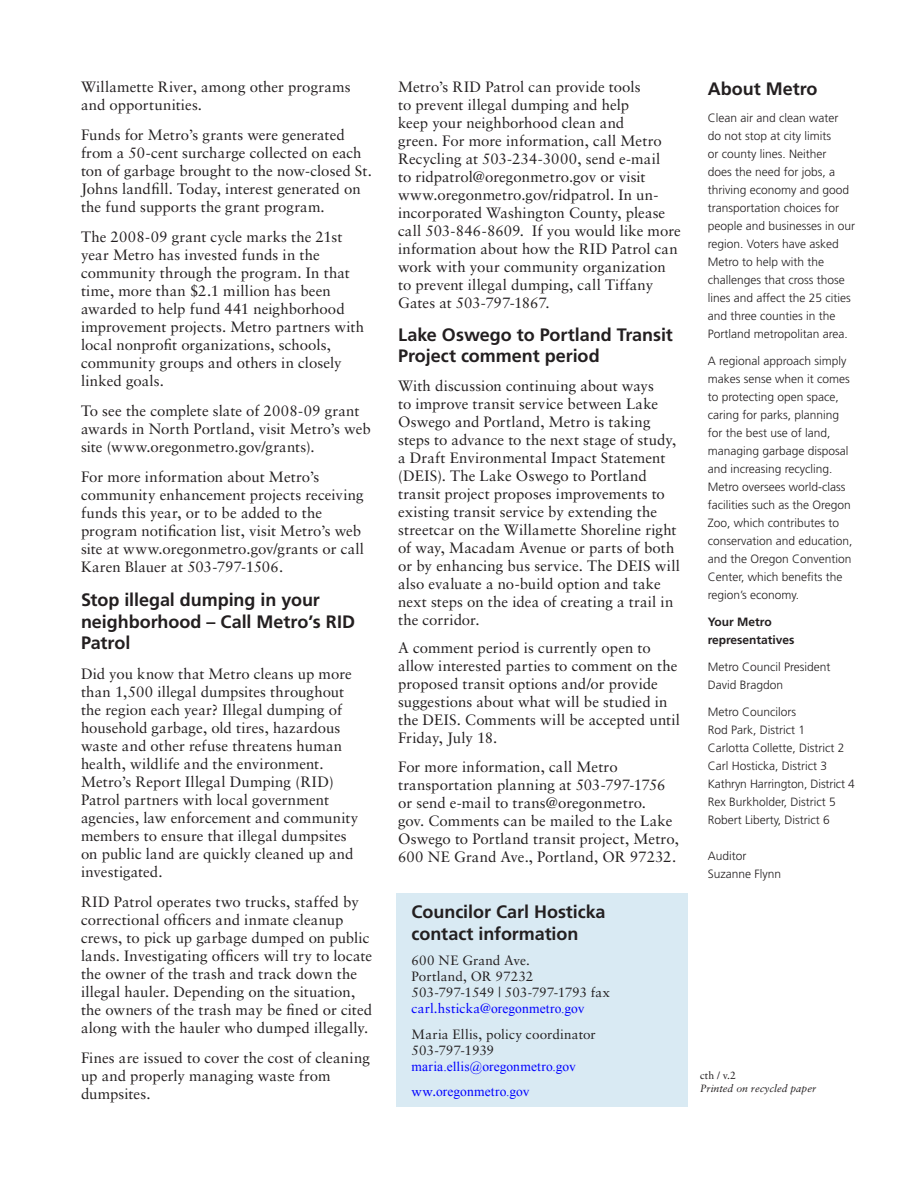
<style>
.page{position:relative;width:918px;height:1188px;background:#fff}
.page>*{position:absolute;margin:0;border:0;box-sizing:border-box;transform-origin:0 0}
.Heading_1{font:700 18px/21.6px "Frutiger LT Std";letter-spacing:-.005em;color:#231f20}
.t1{font:15px/18px "Sabon LT Std";letter-spacing:.005em;color:#231f20}
.t2{font:13.5px "Sabon LT Std";letter-spacing:.005em;color:#231f20}
.t3{font:13.5px "Times New Roman";letter-spacing:.005em;color:#00f}
.t4{font:300 12px/18px "Frutiger LT Std";color:#231f20}
.t5{font:700 12px/18px "Frutiger LT Std";color:#231f20}
.t6{font:italic 10.5px/12.6px "Sabon LT Std";color:#231f20}
.s1{font-family:"Sabon LT Std"}
.s2{font-style:normal}
</style>
<div class="page">
<div style="left:397px;top:893px;width:291px;height:214px;background:#d9eaf3"></div>
<p class="t1" style="left:81px;top:78px;width:271px">Willamette River, among other programs and opportunities.</p>
<p class="t1" style="left:81px;top:126px;width:292px">Funds for Metro’s grants were generated from a 50-cent surcharge collected on each ton of garbage brought to the now-closed St.<br>Johns landfill. Today, interest generated on the fund supports the grant program.</p>
<p class="t1" style="left:81px;top:228px;width:285px">The 2008-09 grant cycle marks the 21st year Metro has invested funds in the community through the program. In that time, more than $2.1 million has been awarded to help fund 441 neighborhood improvement projects. Metro partners with local nonprofit organizations, schools, community groups and others in closely linked goals.</p>
<p class="t1" style="left:81px;top:402px;width:291px">To see the complete slate of 2008-09 grant awards in North Portland, visit Metro’s web site (www.oregonmetro.gov/grants).</p>
<p class="t1" style="left:81px;top:468px;width:285px">For more information about Metro’s community enhancement projects receiving funds this year, or to be added to the program notification list, visit Metro’s web site at www.oregonmetro.gov/grants or call Karen Blauer at 503-797-1506.</p>
<p class="Heading_1" style="left:81px;top:589px;width:276px">Stop illegal dumping in your neighborhood – Call Metro’s RI D<br>Patrol</p>
<p class="t1" style="left:81px;top:665px;width:279px">Did you know that Metro cleans up more than 1,500 illegal dumpsites throughout the region each year? Illegal dumping of household garbage, old tires, hazardous waste and other refuse threatens human health, wildlife and the environment.<br>Metro’s Report Illegal Dumping (RID)<br>Patrol partners with local government agencies, law enforcement and community members to ensure that illegal dumpsites on public land are quickly cleaned up and investigated.</p>
<p class="t1" style="left:81px;top:893px;width:293px">RID Patrol operates two trucks, staffed by correctional officers and inmate cleanup crews, to pick up garbage dumped on public lands. Investigating officers will try to locate the owner of the trash and track down the illegal hauler. Depending on the situation, the owners of the trash may be fined or cited along with the hauler who dumped illegally.</p>
<p class="t1" style="left:81px;top:1049px;width:290px">Fines are issued to cover the cost of cleaning up and properly managing waste from dumpsites.</p>
<p class="t1" style="left:398px;top:78px;width:284px">Metro’s RID Patrol can provide tools<br>to prevent illegal dumping and help<br>keep your neighborhood clean and<br>green. For more information, call Metro Recycling at 503-234-3000, send e-mail<br>to ridpatrol@oregonmetro.gov or visit www.oregonmetro.gov/ridpatrol. In un&shy;incorporated Washington County, please call 503-846-8609. If you would like more information about how the RID Patrol can work with your community organization to prevent illegal dumping, call Tiffany Gates at 503-797-1867.</p>
<p class="Heading_1" style="left:398px;top:324px;width:276px">Lake Oswego to Portland Transit<br>Project comment period</p>
<p class="t1" style="left:398px;top:376px;width:283px">With discussion continuing about ways<br>to improve transit service between Lake Oswego and Portland, Metro is taking steps to advance to the next stage of study, a Draft Environmental Impact Statement (DEIS). The Lake Oswego to Portland transit project proposes improvements to existing transit service by extending the streetcar on the Willamette Shoreline right of way, Macadam Avenue or parts of both or by enhancing bus service. The DEIS will also evaluate a no-build option and take next steps on the idea of creating a trail in the corridor.</p>
<p class="t1" style="left:398px;top:639px;width:284px">A comment period is currently open to allow interested parties to comment on the proposed transit options and/or provide suggestions about what will be studied in the DEIS. Comments will be accepted until Friday, July 18.</p>
<p class="t1" style="left:398px;top:757px;width:282px">For more information, call Metro transportation planning at 503-797-1756 or send e-mail to trans@oregonmetro.<br>gov. Comments can be mailed to the Lake Oswego to Portland transit project, Metro, 600 NE Grand Ave., Portland, OR 97232.</p>
<p class="Heading_1" style="left:412px;top:901px;width:196px">Councilor Carl Hosticka</p>
<p class="Heading_1" style="left:412px;top:923px;width:168px">contact information</p>
<p class="t2" style="left:412px;top:952px;width:120px">600 NE Grand Ave.</p>
<p class="t2" style="left:412px;top:968px;width:123px">Portland, OR 97232</p>
<p class="t2" style="left:412px;top:984px;width:200px">503-797-1549 | 503-797-1793 fax</p>
<p class="t3" style="left:412px;top:1001px;width:174px"><span class="s1">carl.hsticka@</span>oregonmetro.gov</p>
<p class="t2" style="left:412px;top:1026px;width:186px">Maria Ellis, policy coordinator</p>
<p class="t2" style="left:412px;top:1042px;width:84px">503-797-1939</p>
<p class="t3" style="left:412px;top:1059px;width:166px">maria.ellis@oregonmetro.gov</p>
<p class="t3" style="left:412px;top:1084px;width:119px"><span class="s1">ww.</span>oregonmetro.gov</p>
<p class="Heading_1" style="left:708px;top:78px;width:111px">About Metro</p>
<p class="t4" style="left:708px;top:109px;width:149px">Clean air and clean water<br>do not stop at city limits<br>or county lines. Neither<br>does the need for jobs, a thriving economy and good transportation choices for people and businesses in our region. Voters have asked<br>Metro to help with the challenges that cross those lines and affect the 25 cities and three counties in the<br>Portland metropolitan area.</p>
<p class="t4" style="left:708px;top:352px;width:146px">A regional approach simply makes sense when it comes to protecting open space, caring for parks, planning for the best use of land, managing garbage disposal and increasing recycling.<br>Metro oversees world-class facilities such as the Oregon<br>Zoo, which contributes to conservation and education, and the Oregon Convention<br>Center, which benefits the region’s economy.</p>
<p class="t5" style="left:708px;top:612px;width:88px">Your Metro representatives</p>
<p class="t4" style="left:708px;top:658px;width:124px">Metro Council President<br>David Bragdon</p>
<p class="t4" style="left:708px;top:703px;width:90px">Metro Councilors</p>
<p class="t4" style="left:708px;top:721px;width:99px">Rod Park, District 1</p>
<p class="t4" style="left:708px;top:739px;width:138px">Carlotta Collette, District 2</p>
<p class="t4" style="left:708px;top:757px;width:121px">Carl Hosticka, District 3</p>
<p class="t4" style="left:708px;top:775px;width:149px">Kathryn Harrington, District 4</p>
<p class="t4" style="left:708px;top:793px;width:130px">Rex Burkholder, District 5</p>
<p class="t4" style="left:708px;top:811px;width:124px">Robert Liberty, District 6</p>
<p class="t4" style="left:708px;top:847px;width:40px">Auditor</p>
<p class="t4" style="left:708px;top:865px;width:75px">Suzanne Flynn</p>
<p class="t6" style="left:700px;top:1069px;width:117px"><span class="s2">cth / v.2<br></span>Printed on recycled paper</p>
</div>
